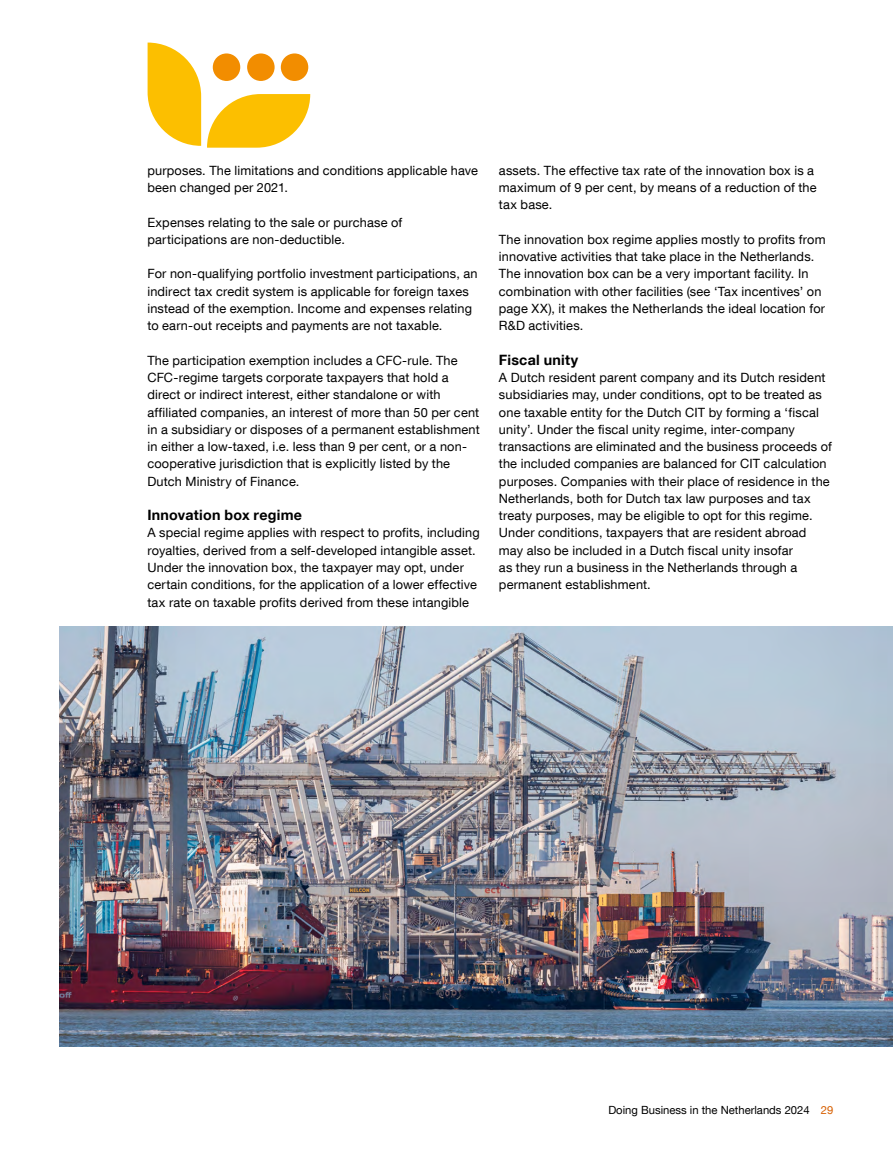
<style>
.page{position:relative;width:893px;height:1149px;background:#fff}
.page>*{position:absolute;margin:0;border:0;box-sizing:border-box;transform-origin:0 0}
.t1{font:700 14.25px "Helvetica Neue LT Com";letter-spacing:.015em;color:#000}
.t2{font:12.75px/17.2px "Helvetica Neue LT Com";letter-spacing:.015em;color:#000}
.t3{font:11.25px "Helvetica Neue LT Com";color:#000}
.s1{color:#d75f01}
</style>
<div class="page">
<div style="left:213px;top:53px;width:27px;height:28px;background:#f28d00;border-radius:50%"></div>
<div style="left:247px;top:53px;width:28px;height:28px;background:#f28d00;border-radius:50%"></div>
<div style="left:281px;top:53px;width:27px;height:28px;background:#f28d00;border-radius:50%"></div>
<img style="left:60px;top:626px;width:833px;height:420px">
<svg style="left:207px;top:94px;width:103px;height:54px"></svg>
<svg style="left:148px;top:43px;width:53px;height:103px"></svg>
<p class="t2" style="left:147px;top:161px;width:332px">purposes. The limitations and conditions applicable have been changed per 2021.</p>
<p class="t2" style="left:147px;top:213px;width:256px">Expenses relating to the sale or purchase of participations are non-deductible.</p>
<p class="t2" style="left:147px;top:265px;width:332px">For non-qualifying portfolio investment participations, an indirect tax credit system is applicable for foreign taxes instead of the exemption. Income and expenses relating to earn-out receipts and payments are not taxable.</p>
<p class="t2" style="left:147px;top:351px;width:334px">The participation exemption includes a CFC-rule. The CFC-regime targets corporate taxpayers that hold a direct or indirect interest, either standalone or with affiliated companies, an interest of more than 50 per cent in a subsidiary or disposes of a permanent establishment in either a low-taxed, i.e. less than 9 per cent, or a non&shy;cooperative jurisdiction that is explicitly listed by the Dutch Ministry of Finance.</p>
<p class="t1" style="left:147px;top:506px;width:156px">Innovation box regime</p>
<p class="t2" style="left:147px;top:524px;width:334px">A special regime applies with respect to profits, including royalties, derived from a self-developed intangible asset.<br>Under the innovation box, the taxpayer may opt, under certain conditions, for the application of a lower effective tax rate on taxable profits derived from these intangible</p>
<p class="t2" style="left:499px;top:161px;width:319px">assets. The effective tax rate of the innovation box is a maximum of 9 per cent, by means of a reduction of the tax base.</p>
<p class="t2" style="left:499px;top:230px;width:328px">The innovation box regime applies mostly to profits from innovative activities that take place in the Netherlands.<br>The innovation box can be a very important facility. In combination with other facilities (see ‘Tax incentives’ on page XX), it makes the Netherlands the ideal location for R&amp;D activities.</p>
<p class="t1" style="left:499px;top:350px;width:81px">Fiscal unity</p>
<p class="t2" style="left:499px;top:368px;width:334px">A Dutch resident parent company and its Dutch resident subsidiaries may, under conditions, opt to be treated as one taxable entity for the Dutch CIT by forming a ‘fiscal unity’. Under the fiscal unity regime, inter-company transactions are eliminated and the business proceeds of the included companies are balanced for CIT calculation purposes. Companies with their place of residence in the Netherlands, both for Dutch tax law purposes and tax treaty purposes, may be eligible to opt for this regime.<br>Under conditions, taxpayers that are resident abroad may also be included in a Dutch fiscal unity insofar<br>as they run a business in the Netherlands through a permanent establishment.</p>
<p class="t3" style="left:608px;top:1103px;width:227px">Doing Business in the Netherlands 2024 <span class="s1">29</span></p>
</div>
